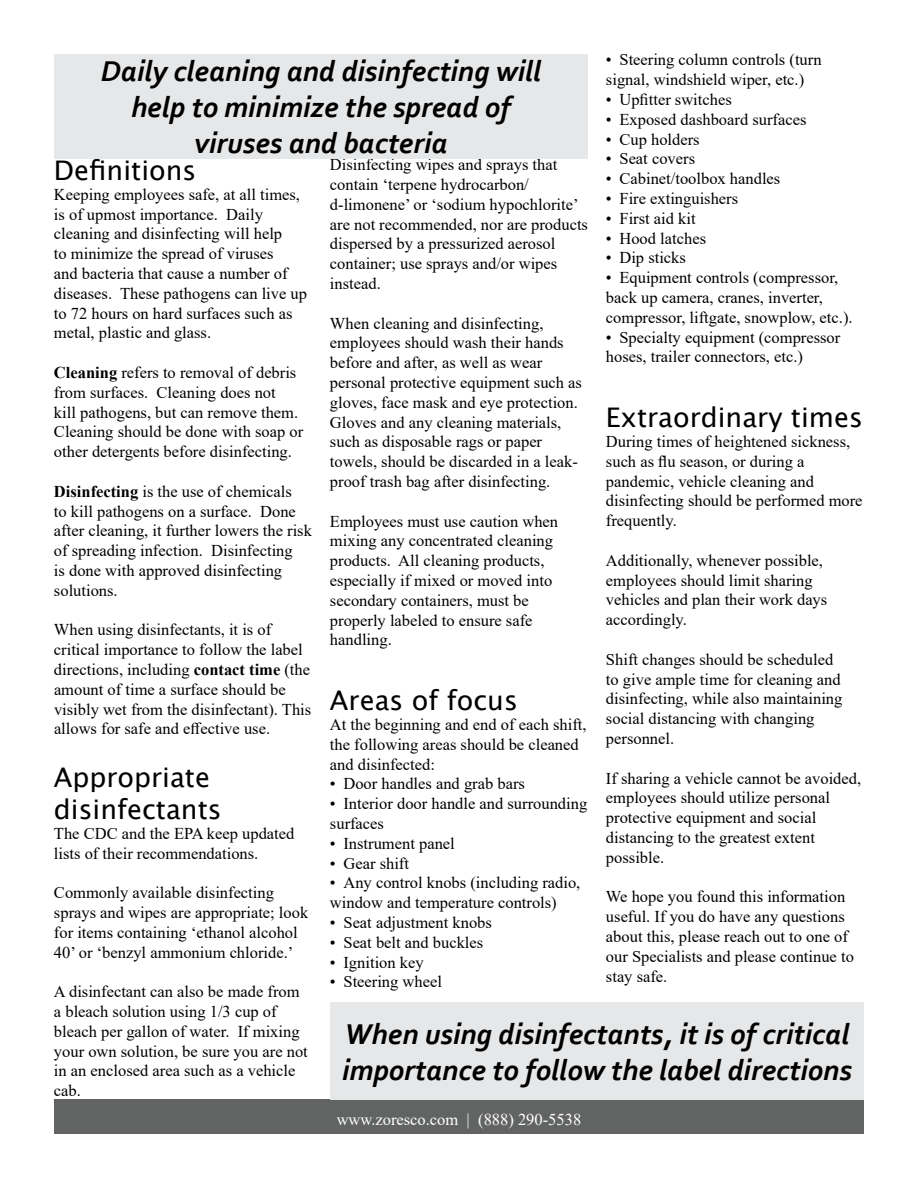
<style>
.page{position:relative;width:918px;height:1188px;background:#fff}
.page>*{position:absolute;margin:0;border:0;box-sizing:border-box;transform-origin:0 0}
.t1{font:italic 700 30px/36px "Corbel";color:#000;text-align:center}
.t2{font:27px/32.4px "Lucida Sans Unicode";color:#000}
.t3{font:16.5px/19.8px "Times New Roman";color:#000}
.t4{font:16.5px "Times New Roman";color:#fff}
.s1{font-weight:700}
</style>
<div class="page">
<div style="left:54px;top:1099px;width:810px;height:35px;background:#626363"></div>
<div style="left:54px;top:54px;width:534px;height:104px;background:#e6e7e8"></div>
<div style="left:330px;top:1002px;width:534px;height:98px;background:#e6e7e8"></div>
<p class="t3" style="left:606px;top:52px;width:217px">• Steering column controls (turn signal, windshield wiper, etc.)</p>
<p class="t3" style="left:606px;top:91px;width:127px">• Upfitter switches</p>
<p class="t3" style="left:606px;top:111px;width:202px">• Exposed dashboard surfaces</p>
<p class="t3" style="left:606px;top:131px;width:95px">• Cup holders</p>
<p class="t3" style="left:606px;top:151px;width:91px">• Seat covers</p>
<p class="t3" style="left:606px;top:170px;width:176px">• Cabinet/toolbox handles</p>
<p class="t3" style="left:606px;top:190px;width:134px">• Fire extinguishers</p>
<p class="t3" style="left:606px;top:210px;width:91px">• First aid kit</p>
<p class="t3" style="left:606px;top:230px;width:102px">• Hood latches</p>
<p class="t3" style="left:606px;top:250px;width:81px">• Dip sticks</p>
<p class="t3" style="left:606px;top:269px;width:248px">• Equipment controls (compressor, back up camera, cranes, inverter, compressor, liftgate, snowplow, etc.).</p>
<p class="t3" style="left:606px;top:329px;width:236px">• Specialty equipment (compressor hoses, trailer connectors, etc.)</p>
<h1 class="t1" style="left:101px;top:56px;width:442px">Daily cleaning and disinfecting will help to minimize the spread of viruses and bacteria</h1>
<p class="t3" style="left:330px;top:156px;width:260px">Disinfecting wipes and sprays that contain ‘terpene hydrocarbon/ d-limonene’ or ‘sodium hypochlorite’ are not recommended, nor are products dispersed by a pressurized aerosol container; use sprays and/or wipes instead.</p>
<p class="t3" style="left:330px;top:315px;width:254px">When cleaning and disinfecting, employees should wash their hands before and after, as well as wear personal protective equipment such as gloves, face mask and eye protection.<br>Gloves and any cleaning materials, such as disposable rags or paper towels, should be discarded in a leak&shy;proof trash bag after disinfecting.</p>
<p class="t3" style="left:330px;top:513px;width:230px">Employees must use caution when mixing any concentrated cleaning products. All cleaning products, especially if mixed or moved into secondary containers, must be properly labeled to ensure safe handling.</p>
<h2 class="t2" style="left:54px;top:156px;width:144px">Definitions</h2>
<p class="t3" style="left:54px;top:186px;width:255px">Keeping employees safe, at all times, is of upmost importance. Daily cleaning and disinfecting will help<br>to minimize the spread of viruses<br>and bacteria that cause a number of diseases. These pathogens can live up to 72 hours on hard surfaces such as metal, plastic and glass.</p>
<p class="t3" style="left:54px;top:364px;width:251px"><span class="s1">Cleaning</span> refers to removal of debris from surfaces. Cleaning does not<br>kill pathogens, but can remove them.<br>Cleaning should be done with soap or other detergents before disinfecting.</p>
<p class="t3" style="left:54px;top:483px;width:259px"><span class="s1">Disinfecting</span> is the use of chemicals<br>to kill pathogens on a surface. Done after cleaning, it further lowers the risk of spreading infection. Disinfecting<br>is done with approved disinfecting solutions.</p>
<p class="t3" style="left:54px;top:622px;width:259px">When using disinfectants, it is of critical importance to follow the label directions, including <span class="s1">contact time</span> (the amount of time a surface should be visibly wet from the disinfectant). This allows for safe and effective use.</p>
<h2 class="t2" style="left:54px;top:763px;width:169px">Appropriate disinfectants</h2>
<p class="t3" style="left:54px;top:825px;width:242px">The CDC and the EPA keep updated lists of their recommendations.</p>
<p class="t3" style="left:54px;top:884px;width:256px">Commonly available disinfecting sprays and wipes are appropriate; look for items containing ‘ethanol alcohol 40’ or ‘benzyl ammonium chloride.’</p>
<p class="t3" style="left:54px;top:983px;width:255px">A disinfectant can also be made from a bleach solution using 1/3 cup of bleach per gallon of water. If mixing your own solution, be sure you are not in an enclosed area such as a vehicle cab.</p>
<h2 class="t2" style="left:606px;top:403px;width:258px">Extraordinary times</h2>
<p class="t3" style="left:606px;top:433px;width:258px">During times of heightened sickness, such as flu season, or during a pandemic, vehicle cleaning and disinfecting should be performed more frequently.</p>
<p class="t3" style="left:606px;top:552px;width:223px">Additionally, whenever possible, employees should limit sharing vehicles and plan their work days accordingly.</p>
<p class="t3" style="left:606px;top:651px;width:238px">Shift changes should be scheduled to give ample time for cleaning and disinfecting, while also maintaining social distancing with changing personnel.</p>
<p class="t3" style="left:606px;top:770px;width:257px">If sharing a vehicle cannot be avoided, employees should utilize personal protective equipment and social distancing to the greatest extent possible.</p>
<p class="t3" style="left:606px;top:889px;width:249px">We hope you found this information useful. If you do have any questions about this, please reach out to one of our Specialists and please continue to stay safe.</p>
<h2 class="t2" style="left:330px;top:686px;width:189px">Areas of focus</h2>
<p class="t3" style="left:330px;top:716px;width:258px">At the beginning and end of each shift, the following areas should be cleaned and disinfected:</p>
<p class="t3" style="left:330px;top:776px;width:196px">• Door handles and grab bars</p>
<p class="t3" style="left:330px;top:795px;width:259px">• Interior door handle and surrounding surfaces</p>
<p class="t3" style="left:330px;top:835px;width:126px">• Instrument panel</p>
<p class="t3" style="left:330px;top:855px;width:81px">• Gear shift</p>
<p class="t3" style="left:330px;top:875px;width:252px">• Any control knobs (including radio, window and temperature controls)</p>
<p class="t3" style="left:330px;top:914px;width:163px">• Seat adjustment knobs</p>
<p class="t3" style="left:330px;top:934px;width:155px">• Seat belt and buckles</p>
<p class="t3" style="left:330px;top:954px;width:95px">• Ignition key</p>
<p class="t3" style="left:330px;top:974px;width:114px">• Steering wheel</p>
<h1 class="t1" style="left:342px;top:1019px;width:511px;text-align:left">When using disinfectants, it is of critical importance to follow the label directions</h1>
<p class="t4" style="left:337px;top:1114px;width:246px">www.zoresco.com | (888) 290-5538</p>
</div>
